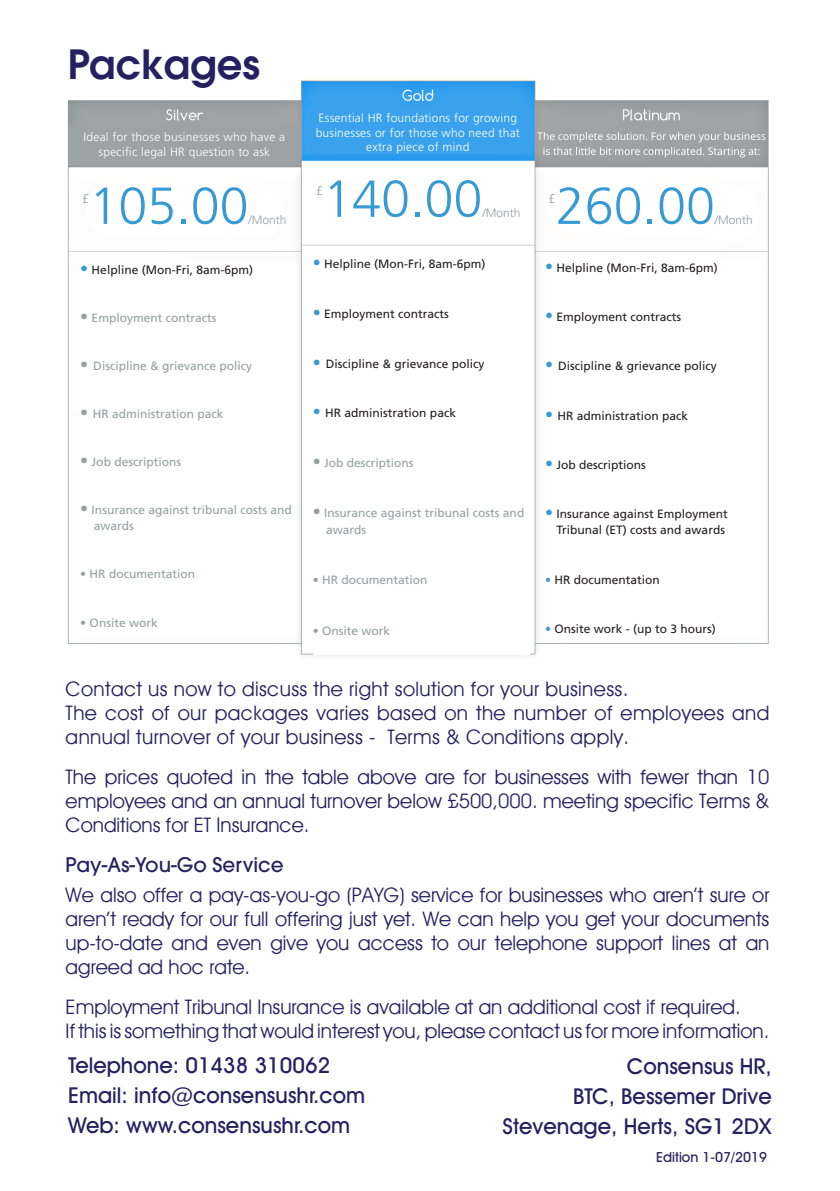
<style>
.page{position:relative;width:840px;height:1191px;background:#fff}
.page>*{position:absolute;margin:0;border:0;box-sizing:border-box;transform-origin:0 0}
.t1{font:300 52px "Frutiger";color:#379ad5}
.t2{font:600 40px "Avant Garde";color:#252161}
.t3{font:500 22px/30px "Avant Garde IT Cby BT";color:#252161}
.t4{font:20px/24px "Avant Guard Regular SWFTE";color:#252161;text-align:justify}
.t5{font:20px/24px "Avant Guard Regular SWFTE";letter-spacing:.02em;color:#252161}
.t6{font:500 20px "Avant Garde";color:#252161}
.t7{font:500 14px "Avant Garde IT Cby BT";color:#252161}
.t8{font:300 12.8px "Frutiger";color:#949fa2}
.t9{font:12px/16.4px "Frutiger";color:#231f20;text-align:right}
.t10{font:12px/16.6px "Frutiger";color:#949fa2}
.t11{font:300 12px/14.4px "Frutiger";letter-spacing:.02em;color:#fff;text-align:center}
.t12{font:300 12px "Frutiger";color:#949fa2}
.s1{font-size:16px;color:#379ad5}
.s2{font-size:16px}
.s3{color:#379ad5}
</style>
<div class="page">
<img style="left:67px;top:80px;width:702px;height:576px">
<div style="left:312px;top:255px;width:217px;height:399px;background:#fff"></div>
<div style="left:80px;top:262px;width:217px;height:373px;background:#fff"></div>
<div style="left:544px;top:259px;width:217px;height:376px;background:#fff"></div>
<p class="t2" style="left:67px;top:38px;width:194px">Packages</p>
<p class="t11" style="left:84px;top:130px;width:203px">Ideal for those businesses who have a specific legal HR question to ask</p>
<p class="t8" style="left:82px;top:191px;width:9px">£</p>
<p class="t1" style="left:89px;top:176px;width:161px">105.00</p>
<p class="t12" style="left:248px;top:213px;width:40px">/Month</p>
<p class="t9" style="left:80px;top:262px;width:174px"><span class="s1">•</span> Helpline (Mon-Fri, 8am-6pm)</p>
<p class="t10" style="left:80px;top:310px;width:138px"><span class="s2">•</span> Employment contracts</p>
<p class="t10" style="left:80px;top:358px;width:173px"><span class="s2">•</span> Discipline &amp; grievance policy</p>
<p class="t10" style="left:80px;top:406px;width:145px"><span class="s2">•</span> HR administration pack</p>
<p class="t10" style="left:80px;top:454px;width:102px"><span class="s2">•</span> Job descriptions</p>
<p class="t10" style="left:94px;top:502px;width:200px;line-height:16px;text-indent:-13px"><span class="s2">•</span> Insurance against tribunal costs and awards</p>
<p class="t10" style="left:80px;top:566px;width:116px">• HR documentation</p>
<p class="t10" style="left:80px;top:614px;width:79px">• Onsite work</p>
<p class="t11" style="left:315px;top:111px;width:206px">Essential HR foundations for growing businesses or for those who need that extra piece of mind</p>
<p class="t8" style="left:316px;top:184px;width:9px">£</p>
<p class="t1" style="left:323px;top:169px;width:161px">140.00</p>
<p class="t12" style="left:482px;top:206px;width:40px">/Month</p>
<p class="t9" style="left:312px;top:256px;width:174px"><span class="s1">•</span> Helpline (Mon-Fri, 8am-6pm)</p>
<p class="t9" style="left:312px;top:305px;width:138px"><span class="s1">•</span> Employment contracts</p>
<p class="t9" style="left:312px;top:355px;width:173px"><span class="s1">•</span> Discipline &amp; grievance policy</p>
<p class="t9" style="left:312px;top:405px;width:145px"><span class="s1">•</span> HR administration pack</p>
<p class="t10" style="left:312px;top:455px;width:102px"><span class="s2">•</span> Job descriptions</p>
<p class="t10" style="left:326px;top:504px;width:200px;text-indent:-13px"><span class="s2">•</span> Insurance against tribunal costs and awards</p>
<p class="t10" style="left:312px;top:571px;width:116px">• HR documentation</p>
<p class="t10" style="left:312px;top:622px;width:79px">• Onsite work</p>
<p class="t8" style="left:548px;top:191px;width:9px">£</p>
<p class="t1" style="left:555px;top:176px;width:161px">260.00</p>
<p class="t12" style="left:714px;top:213px;width:40px">/Month</p>
<p class="t9" style="left:544px;top:260px;width:174px"><span class="s1">•</span> Helpline (Mon-Fri, 8am-6pm)</p>
<p class="t9" style="left:544px;top:309px;width:138px"><span class="s1">•</span> Employment contracts</p>
<p class="t9" style="left:544px;top:358px;width:173px"><span class="s1">•</span> Discipline &amp; grievance policy</p>
<p class="t9" style="left:544px;top:407px;width:145px"><span class="s1">•</span> HR administration pack</p>
<p class="t9" style="left:544px;top:456px;width:102px"><span class="s1">•</span> Job descriptions</p>
<p class="t9" style="left:544px;top:506px;width:184px"><span class="s1">•</span> Insurance against Employment<br>Tribunal (ET) costs and awards</p>
<p class="t9" style="left:544px;top:571px;width:116px"><span class="s3">•</span> HR documentation</p>
<p class="t9" style="left:544px;top:620px;width:172px"><span class="s3">•</span> Onsite work - (up to 3 hours)</p>
<p class="t5" style="left:66px;top:676px;width:564px">Contact us now to discuss the right solution for your business.</p>
<p class="t5" style="left:66px;top:700px;width:704px">The cost of our packages varies based on the number of employees and annual turnover of your business - Terms &amp; Conditions apply.</p>
<p class="t4" style="left:66px;top:764px;width:704px">The prices quoted in the table above are for businesses with fewer than 10 employees and an annual turnover below £500,000. meeting specific Terms &amp; Conditions for ET Insurance.</p>
<p class="t6" style="left:66px;top:852px;width:219px">Pay-As-You-Go Service</p>
<p class="t4" style="left:66px;top:882px;width:705px">We also offer a pay-as-you-go (PAYG) service for businesses who aren’t sure or aren’t ready for our full offering just yet. We can help you get your documents up-to-date and even give you access to our telephone support lines at an agreed ad hoc rate.</p>
<p class="t4" style="left:66px;top:994px;width:676px">Employment Tribunal Insurance is available at an additional cost if required.</p>
<p class="t4" style="left:66px;top:1018px;width:704px">If this is something that would interest you, please contact us for more information.</p>
<p class="t3" style="left:68px;top:1050px;width:298px">Telephone: 01438 310062<br>Email: info@consensushr.com</p>
<p class="t3" style="left:68px;top:1110px;width:283px">Web: www.consensushr.com</p>
<p class="t3" style="left:626px;top:1051px;width:146px">Consensus HR,</p>
<p class="t3" style="left:573px;top:1081px;width:200px">BTC, Bessemer Drive</p>
<p class="t3" style="left:502px;top:1111px;width:271px">Stevenage, Herts, SG1 2DX</p>
<p class="t7" style="left:655px;top:1148px;width:112px">Edition 1-07/2019</p>
</div>
